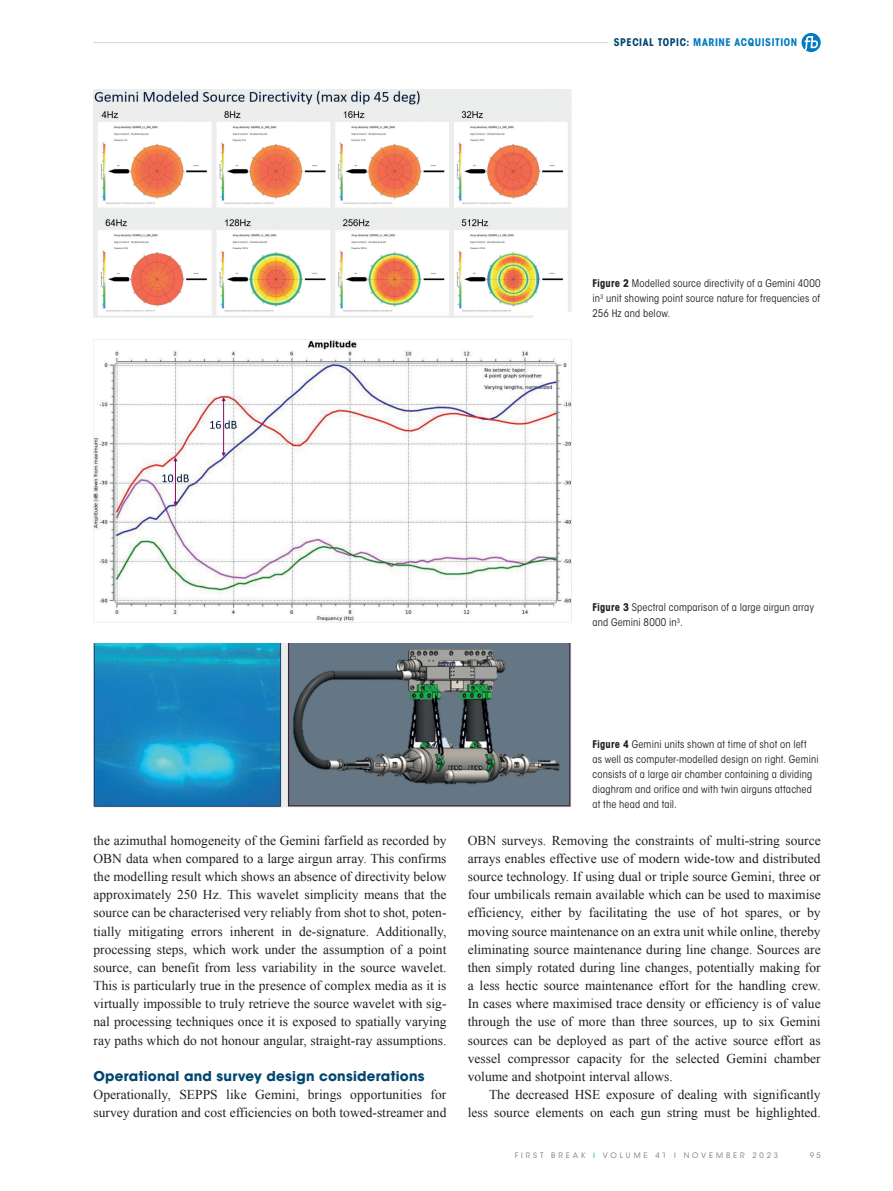
<style>
.page{position:relative;width:893px;height:1191px;background:#fff}
.page>*{position:absolute;margin:0;border:0;box-sizing:border-box;transform-origin:0 0}
._00-FB_BODY{font:13.5px/18.1px "Times New Roman";color:#231f20;text-align:justify}
._00-FB_BODY_indent{font:13.5px/18.1px "Times New Roman";color:#231f20;text-align:right}
._02-HEADER_2{font:700 13.5px "ITC Avant Garde Std";letter-spacing:.02em;color:#004670}
._06-CAPTION_black{font:condensed 10.5px/15px "ITC Avant Garde Std";letter-spacing:.015em;color:#231f20}
.t1{font:700 condensed 10.5px "ITC Avant Garde Std";letter-spacing:.055em;color:#007ac2}
.t2{font:7.5px "ITC Avant Garde Std";letter-spacing:.385em;color:#787a7d}
.s1{color:#004670}
.s2{font-weight:700}
.s3{color:#1c8acb}
</style>
<div class="page">
<hr style="left:94px;top:42px;width:514px;height:1px;background:#d1d2d4">
<svg style="left:801px;top:33px;width:20px;height:19px"></svg>
<img style="left:94px;top:90px;width:477px;height:227px">
<img style="left:94px;top:339px;width:477px;height:283px">
<img style="left:94px;top:644px;width:477px;height:163px">
<p class="t1" style="left:614px;top:36px;width:185px"><span class="s1">SPECIAL TOPIC:</span> MARINE ACQUISITION</p>
<p class="_06-CAPTION_black" style="left:592px;top:276px;width:230px;text-align:justify"><span class="s2">Figure 2</span> Modelled source directivity of a Gemini 4000 in<sup>3</sup> unit showing point source nature for frequencies of 256 Hz and below.</p>
<p class="_06-CAPTION_black" style="left:592px;top:600px;width:223px"><span class="s2">Figure 3</span> Spectral comparison of a large airgun array and Gemini 8000 in<sup>3</sup>.</p>
<p class="_00-FB_BODY_indent" style="left:94px;top:830px;width:354px;text-align:justify">the azimuthal homogeneity of the Gemini farfield as recorded by OBN data when compared to a large airgun array. This confirms the modelling result which shows an absence of directivity below approximately 250 Hz. This wavelet simplicity means that the source can be characterised very reliably from shot to shot, poten&shy;tially mitigating errors inherent in de-signature. Additionally, processing steps, which work under the assumption of a point source, can benefit from less variability in the source wavelet.<br>This is particularly true in the presence of complex media as it is virtually impossible to truly retrieve the source wavelet with sig&shy;nal processing techniques once it is exposed to spatially varying ray paths which do not honour angular, straight-ray assumptions.</p>
<p class="_02-HEADER_2" style="left:94px;top:1067px;width:333px">Operational and survey design considerations</p>
<p class="_00-FB_BODY" style="left:94px;top:1085px;width:354px">Operationally, SEPPS like Gemini, brings opportunities for survey duration and cost efficiencies on both towed-streamer and</p>
<p class="_06-CAPTION_black" style="left:592px;top:736px;width:228px"><span class="s2">Figure 4</span> Gemini units shown at time of shot on left as well as computer-modelled design on right. Gemini consists of a large air chamber containing a dividing diaghram and orifice and with twin airguns attached at the head and tail.</p>
<p class="_00-FB_BODY" style="left:468px;top:830px;width:354px">OBN surveys. Removing the constraints of multi-string source arrays enables effective use of modern wide-tow and distributed source technology. If using dual or triple source Gemini, three or four umbilicals remain available which can be used to maximise efficiency, either by facilitating the use of hot spares, or by moving source maintenance on an extra unit while online, thereby eliminating source maintenance during line change. Sources are then simply rotated during line changes, potentially making for a less hectic source maintenance effort for the handling crew.<br>In cases where maximised trace density or efficiency is of value through the use of more than three sources, up to six Gemini sources can be deployed as part of the active source effort as vessel compressor capacity for the selected Gemini chamber volume and shotpoint interval allows.</p>
<p class="_00-FB_BODY_indent" style="left:468px;top:1085px;width:354px">The decreased HSE exposure of dealing with significantly less source elements on each gun string must be highlighted.</p>
<p class="t2" style="left:515px;top:1151px;width:265px">FIRST BREAK <span class="s3">I</span> VOLUME 41 I NOVEMBER 2023</p>
<p class="t2" style="left:810px;top:1151px;width:12px">9 5</p>
</div>
